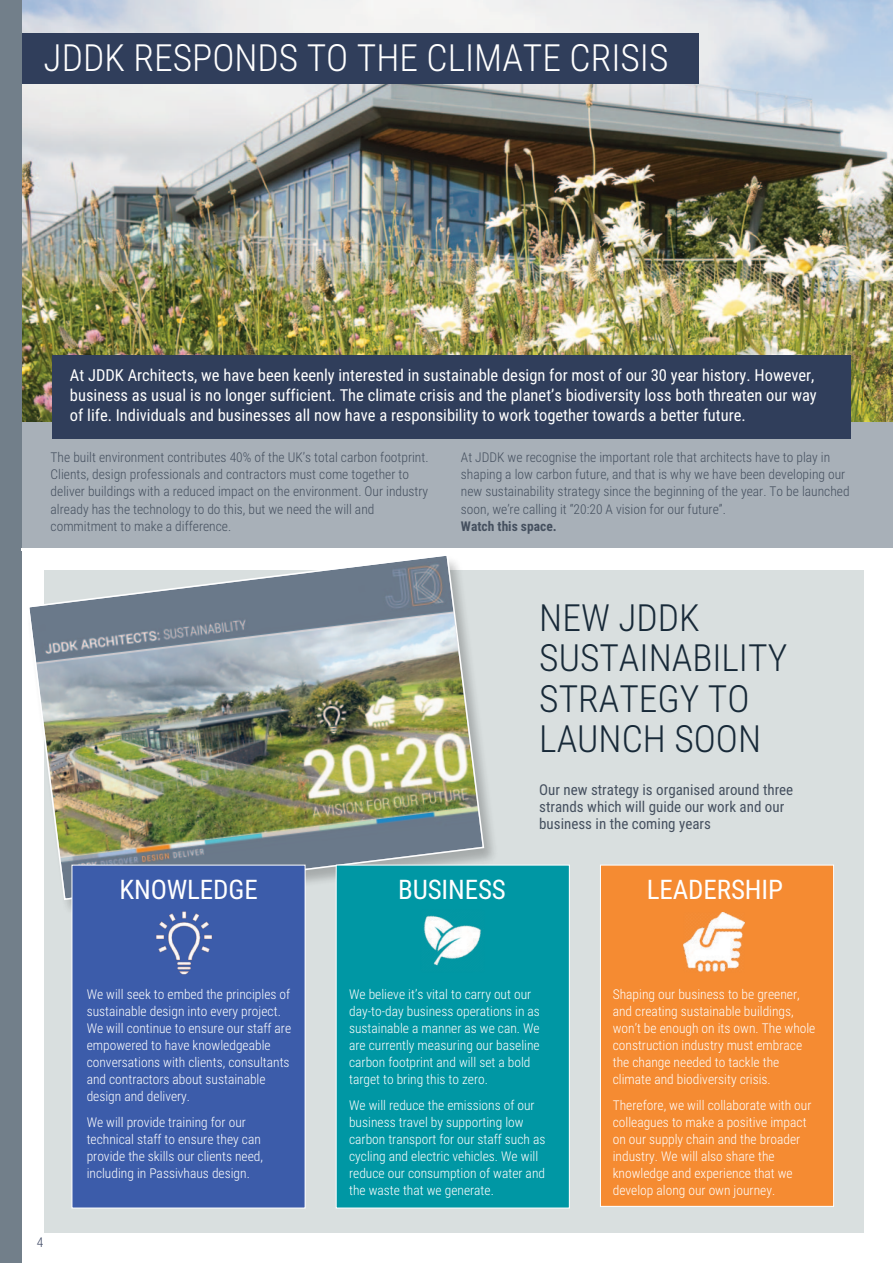
<style>
.page{position:relative;width:893px;height:1263px;background:#fff}
.page>*{position:absolute;margin:0;border:0;box-sizing:border-box;transform-origin:0 0}
.t1{font:300 37.5px/40.5px "Roboto Condensed";color:#172938}
.t2{font:300 37.5px "Roboto Condensed";color:#fff}
.t3{font:27px "Roboto Condensed";letter-spacing:-.005em;color:#fff}
.t4{font:16.5px/20.1px "Roboto Condensed";color:#fff}
.t5{font:15px/17.1px "Roboto Condensed";color:#45505f}
.t6{font:300 13.5px/17.1px "Roboto Condensed";color:#fff}
.t7{font:300 13.5px/17.1px "Roboto Condensed";color:#45505f}
.t8{font:700 13.5px "Roboto Condensed";color:#45505f}
.t9{font:300 13.5px "Roboto Condensed";color:#3b4561}
</style>
<div class="page">
<img style="left:21px;top:0;width:872px;height:422px">
<div style="left:14px;top:33px;width:685px;height:51px;background:#303e5b"></div>
<div style="left:13px;top:422px;width:880px;height:128px;background:#a8b0b8"></div>
<div style="left:52px;top:356px;width:798px;height:83px;background:#303e5b"></div>
<div style="left:0;top:0;width:21px;height:1263px;background:#727f8a"></div>
<hr style="left:21px;top:548px;width:872px;height:3px;background:#fff">
<div style="left:44px;top:571px;width:819px;height:662px;background:#d9dfdf"></div>
<img style="left:21px;top:546px;width:484px;height:375px">
<img style="left:27px;top:553px;width:458px;height:348px">
<div style="left:72px;top:865px;width:233px;height:343px;background:#3c5caa"></div>
<img style="left:156px;top:911px;width:57px;height:64px">
<div style="left:601px;top:865px;width:232px;height:341px;background:#f58b32"></div>
<div style="left:600px;top:865px;width:234px;height:342px;border:1px solid #fff"></div>
<img style="left:684px;top:912px;width:60px;height:60px">
<div style="left:337px;top:865px;width:232px;height:343px;background:#0097a4"></div>
<div style="left:336px;top:865px;width:234px;height:343px;border:1px solid #fff"></div>
<img style="left:423px;top:915px;width:59px;height:51px">
<h1 class="t2" style="left:44px;top:43px;width:626px">JDDK RESPONDS TO THE CLIMATE CRISIS</h1>
<p class="t4" style="left:70px;top:367px;width:748px">At JDDK Architects, we have been keenly interested in sustainable design for most of our 30 year history. However, business as usual is no longer sufficient. The climate crisis and the planet’s biodiversity loss both threaten our way of life. Individuals and businesses all now have a responsibility to work together towards a better future.</p>
<p class="t7" style="left:51px;top:450px;width:379px">The built environment contributes 40% of the UK’s total carbon footprint.<br>Clients, design professionals and contractors must come together to deliver buildings with a reduced impact on the environment. Our industry already has the technology to do this, but we need the will and commitment to make a difference.</p>
<p class="t7" style="left:461px;top:450px;width:390px">At JDDK we recognise the important role that architects have to play in shaping a low carbon future, and that is why we have been developing our new sustainability strategy since the beginning of the year. To be launched soon, we’re calling it “20:20 A vision for our future”.</p>
<p class="t8" style="left:461px;top:520px;width:97px">Watch this space.</p>
<h1 class="t1" style="left:539px;top:600px;width:249px">NEW JDDK<br>SUSTAINABILITY<br>STRATEGY TO<br>LAUNCH SOON</h1>
<p class="t9" style="left:37px;top:1237px;width:8px">4</p>
<h2 class="t3" style="left:120px;top:879px;width:140px">KNOWLEDGE</h2>
<p class="t6" style="left:87px;top:986px;width:206px">We will seek to embed the principles of sustainable design into every project.<br>We will continue to ensure our staff are empowered to have knowledgeable conversations with clients, consultants and contractors about sustainable design and delivery.</p>
<p class="t6" style="left:87px;top:1115px;width:178px">We will provide training for our technical staff to ensure they can provide the skills our clients need, including in Passivhaus design.</p>
<h2 class="t3" style="left:398px;top:879px;width:109px">BUSINESS</h2>
<p class="t5" style="left:539px;top:782px;width:256px">Our new strategy is organised around three strands which will guide our work and our business in the coming years</p>
<h2 class="t3" style="left:647px;top:879px;width:138px">LEADERSHIP</h2>
<p class="t6" style="left:349px;top:986px;width:192px">We believe it’s vital to carry out our day-to-day business operations in as sustainable a manner as we can. We are currently measuring our baseline carbon footprint and will set a bold target to bring this to zero.</p>
<p class="t6" style="left:349px;top:1098px;width:198px">We will reduce the emissions of our business travel by supporting low carbon transport for our staff such as cycling and electric vehicles. We will reduce our consumption of water and the waste that we generate.</p>
<p class="t6" style="left:613px;top:986px;width:204px">Shaping our business to be greener, and creating sustainable buildings, won’t be enough on its own. The whole construction industry must embrace the change needed to tackle the climate and biodiversity crisis.</p>
<p class="t6" style="left:613px;top:1098px;width:200px">Therefore, we will collaborate with our colleagues to make a positive impact on our supply chain and the broader industry. We will also share the knowledge and experience that we develop along our own journey.</p>
</div>
